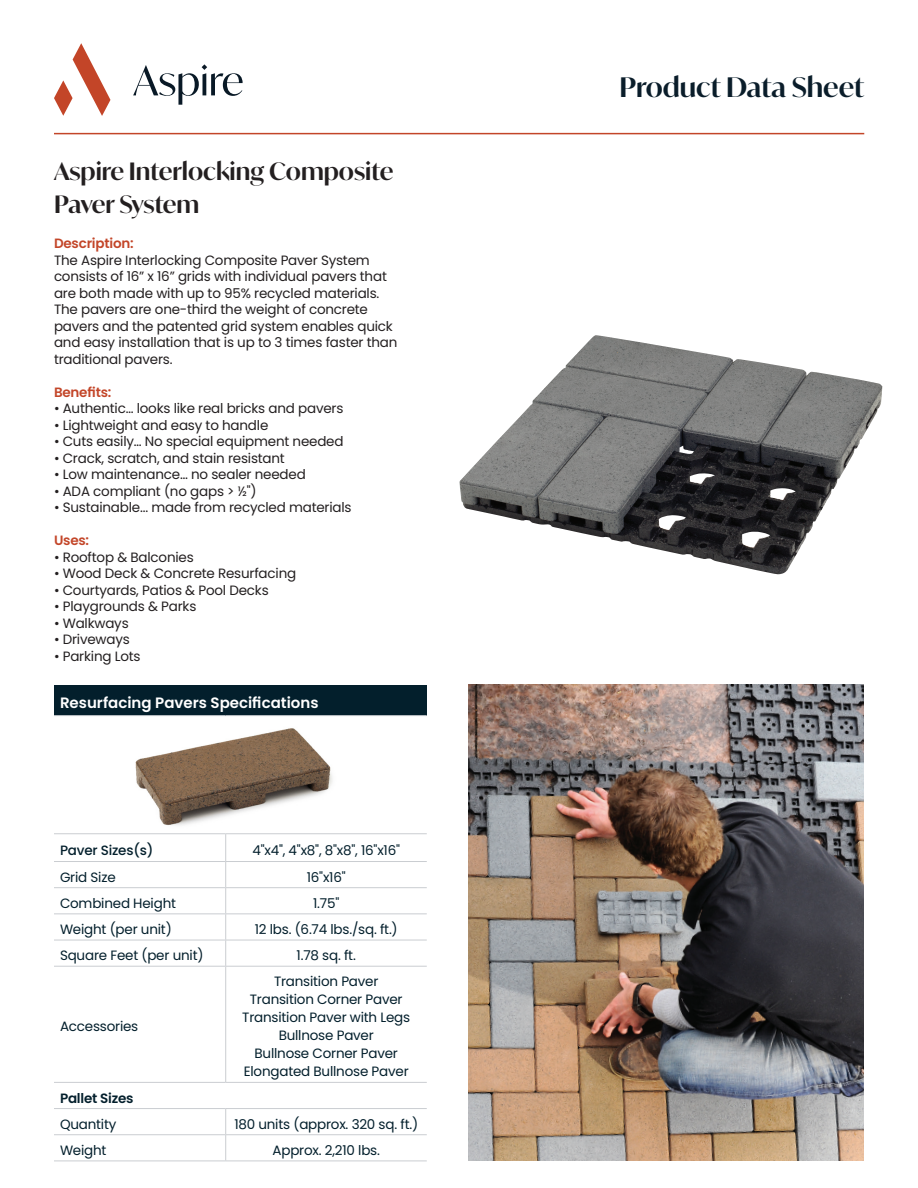
<style>
.page{position:relative;width:918px;height:1188px;background:#fff}
.page>*{position:absolute;margin:0;border:0;box-sizing:border-box;transform-origin:0 0}
.t1{font:600 27px "Ivy Mode";color:#0a1d2a}
.t2{font:600 24px/33px "Ivy Mode";color:#231f20}
.t3{font:600 15px "Poppins";color:#fff}
.t4{font:13.5px/16.5px "Poppins";letter-spacing:-.015em;color:#231f20}
.t5{font:13.5px/18px "Poppins";letter-spacing:-.015em;color:#031f2c;text-align:center}
.t6{font:600 13.5px "Poppins";letter-spacing:-.015em;color:#c34629}
.t7{font:500 13.5px "Poppins";letter-spacing:-.015em;color:#031f2c}
.t8{font:600 13.5px "Poppins";letter-spacing:-.015em;color:#031f2c}
</style>
<div class="page">
<svg style="left:54px;top:43px;width:56px;height:73px"></svg>
<svg style="left:133px;top:64px;width:110px;height:41px"></svg>
<img style="left:468px;top:685px;width:396px;height:476px">
<hr style="left:54px;top:133px;width:810px;height:1px;background:#c34629">
<div style="left:54px;top:685px;width:373px;height:31px;background:#031f2c"></div>
<hr style="left:54px;top:715px;width:172px;height:1px;background:#cacdd1">
<hr style="left:226px;top:715px;width:201px;height:1px;background:#cacdd1">
<hr style="left:54px;top:833px;width:172px;height:1px;background:#cacdd1">
<hr style="left:226px;top:833px;width:201px;height:1px;background:#cacdd1">
<hr style="left:54px;top:861px;width:172px;height:1px;background:#cacdd1">
<hr style="left:226px;top:861px;width:201px;height:1px;background:#cacdd1">
<hr style="left:54px;top:887px;width:172px;height:1px;background:#cacdd1">
<hr style="left:226px;top:887px;width:201px;height:1px;background:#cacdd1">
<hr style="left:54px;top:913px;width:172px;height:1px;background:#cacdd1">
<hr style="left:226px;top:913px;width:201px;height:1px;background:#cacdd1">
<hr style="left:54px;top:940px;width:172px;height:1px;background:#cacdd1">
<hr style="left:226px;top:940px;width:201px;height:1px;background:#cacdd1">
<svg style="left:225px;top:834px;width:1px;height:132px"></svg>
<hr style="left:54px;top:966px;width:172px;height:1px;background:#cacdd1">
<hr style="left:226px;top:966px;width:201px;height:1px;background:#cacdd1">
<hr style="left:225px;top:967px;width:1px;height:115px;background:#cacdd1">
<hr style="left:54px;top:1108px;width:172px;height:1px;background:#cacdd1">
<hr style="left:226px;top:1108px;width:201px;height:1px;background:#cacdd1">
<hr style="left:54px;top:1134px;width:172px;height:1px;background:#cacdd1">
<hr style="left:226px;top:1134px;width:201px;height:1px;background:#cacdd1">
<svg style="left:225px;top:1109px;width:1px;height:52px"></svg>
<hr style="left:54px;top:1161px;width:172px;height:1px;background:#cacdd1">
<hr style="left:226px;top:1161px;width:201px;height:1px;background:#cacdd1">
<hr style="left:54px;top:1082px;width:172px;height:1px;background:#cacdd1">
<hr style="left:226px;top:1082px;width:201px;height:1px;background:#cacdd1">
<img style="left:459px;top:335px;width:356px;height:240px">
<img style="left:135px;top:728px;width:198px;height:98px">
<p class="t2" style="left:54px;top:154px;width:341px">Aspire Interlocking Composite<br>Paver System</p>
<p class="t6" style="left:54px;top:236px;width:81px">Description:</p>
<p class="t4" style="left:54px;top:252px;width:345px">The Aspire Interlocking Composite Paver System consists of 16” x 16” grids with individual pavers that are both made with up to 95% recycled materials.<br>The pavers are one-third the weight of concrete pavers and the patented grid system enables quick and easy installation that is up to 3 times faster than traditional pavers.</p>
<p class="t6" style="left:54px;top:384px;width:59px">Benefits:</p>
<p class="t4" style="left:54px;top:400px;width:291px">• Authentic… looks like real bricks and pavers</p>
<p class="t4" style="left:54px;top:417px;width:216px">• Lightweight and easy to handle</p>
<p class="t4" style="left:54px;top:433px;width:291px">• Cuts easily… No special equipment needed</p>
<p class="t4" style="left:54px;top:450px;width:232px">• Crack, scratch, and stain resistant</p>
<p class="t4" style="left:54px;top:466px;width:253px">• Low maintenance… no sealer needed</p>
<p class="t4" style="left:54px;top:483px;width:204px">• ADA compliant (no gaps &gt; ½")</p>
<p class="t4" style="left:54px;top:499px;width:299px">• Sustainable... made from recycled materials</p>
<p class="t6" style="left:54px;top:533px;width:37px">Uses:</p>
<p class="t4" style="left:54px;top:549px;width:141px">• Rooftop &amp; Balconies</p>
<p class="t4" style="left:54px;top:565px;width:244px">• Wood Deck &amp; Concrete Resurfacing</p>
<p class="t4" style="left:54px;top:582px;width:216px">• Courtyards, Patios &amp; Pool Decks</p>
<p class="t4" style="left:54px;top:598px;width:144px">• Playgrounds &amp; Parks</p>
<p class="t4" style="left:54px;top:615px;width:76px">• Walkways</p>
<p class="t4" style="left:54px;top:631px;width:77px">• Driveways</p>
<p class="t4" style="left:54px;top:648px;width:88px">• Parking Lots</p>
<p class="t3" style="left:60px;top:694px;width:260px">Resurfacing Pavers Specifications</p>
<p class="t7" style="left:60px;top:842px;width:95px">Paver Sizes(s)</p>
<p class="t5" style="left:252px;top:841px;width:149px">4"x4", 4"x8", 8"x8", 16"x16"</p>
<p class="t5" style="left:60px;top:868px;width:57px">Grid Size</p>
<p class="t5" style="left:307px;top:868px;width:40px">16"x16"</p>
<p class="t5" style="left:60px;top:894px;width:118px">Combined Height</p>
<p class="t5" style="left:313px;top:894px;width:28px">1.75"</p>
<p class="t5" style="left:60px;top:920px;width:113px">Weight (per unit)</p>
<p class="t5" style="left:255px;top:920px;width:145px">12 lbs. (6.74 lbs./sq. ft.)</p>
<p class="t5" style="left:60px;top:947px;width:145px">Square Feet (per unit)</p>
<p class="t5" style="left:297px;top:947px;width:61px">1.78 sq. ft.</p>
<p class="t5" style="left:60px;top:1018px;width:80px">Accessories</p>
<p class="t5" style="left:274px;top:973px;width:106px">Transition Paver</p>
<p class="t5" style="left:250px;top:991px;width:154px">Transition Corner Paver</p>
<p class="t5" style="left:242px;top:1009px;width:169px">Transition Paver with Legs<br>Bullnose Paver</p>
<p class="t5" style="left:255px;top:1045px;width:145px">Bullnose Corner Paver</p>
<p class="t5" style="left:244px;top:1063px;width:166px">Elongated Bullnose Paver</p>
<p class="t8" style="left:60px;top:1090px;width:75px">Pallet Sizes</p>
<p class="t5" style="left:60px;top:1115px;width:58px">Quantity</p>
<p class="t5" style="left:234px;top:1115px;width:185px">180 units (approx. 320 sq. ft.)</p>
<p class="t5" style="left:60px;top:1141px;width:48px">Weight</p>
<p class="t5" style="left:273px;top:1141px;width:109px">Approx. 2,210 lbs.</p>
<p class="t1" style="left:620px;top:69px;width:246px">Product Data Sheet</p>
</div>
